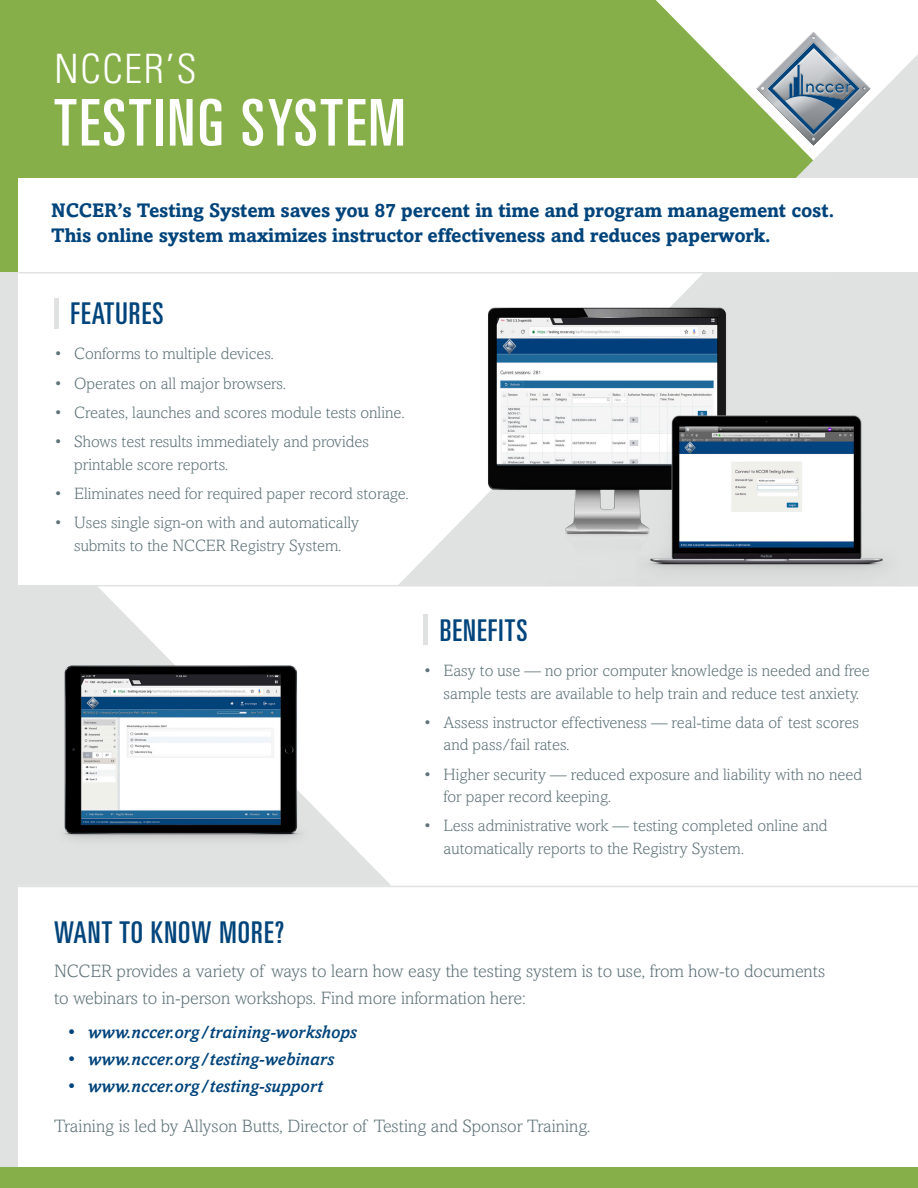
<style>
.page{position:relative;width:918px;height:1188px;background:#fff}
.page>*{position:absolute;margin:0;border:0;box-sizing:border-box;transform-origin:0 0}
.t1{font:ultra-condensed 64.5px "Univers LT Std";letter-spacing:.04em;color:#fff}
.t2{font:300 condensed 40.5px "Univers LT Std";letter-spacing:.04em;color:#fff}
.t3{font:ultra-condensed 30px "Univers LT Std";letter-spacing:.04em;color:#00447b}
.t4{font:700 19.5px/25.5px "Amasis MT Std";letter-spacing:-.01em;color:#00447b}
.t5{font:300 18px/27px "Amasis MT Std";color:#5f7379}
.t6{font:italic 500 18px "Amasis MT Std";color:#00447b}
.t7{font:300 16.5px/22.5px "Amasis MT Std";color:#5f7379}
</style>
<div class="page">
<div style="left:0;top:0;width:709px;height:272px;background:#86af4a"></div>
<svg style="left:700px;top:54px;width:218px;height:125px"></svg>
<div style="left:18px;top:179px;width:900px;height:1009px;background:#fff"></div>
<svg style="left:397px;top:273px;width:521px;height:312px"></svg>
<img style="left:752px;top:54px;width:122px;height:95px">
<svg style="left:757px;top:32px;width:113px;height:114px"></svg>
<hr style="left:18px;top:272px;width:900px;height:1px;background:#e0e2e1">
<hr style="left:17px;top:585px;width:901px;height:1px;background:#e0e2e1">
<hr style="left:0;top:886px;width:918px;height:1px;background:#e0e2e1">
<div style="left:54px;top:298px;width:5px;height:31px;background:#e0e2e1"></div>
<div style="left:423px;top:614px;width:5px;height:31px;background:#e0e2e1"></div>
<div style="left:0;top:1168px;width:918px;height:20px;background:#86af4a"></div>
<img style="left:445px;top:298px;width:464px;height:287px">
<svg style="left:0;top:585px;width:392px;height:301px"></svg>
<img style="left:0;top:666px;width:325px;height:191px">
<p class="t2" style="left:54px;top:45px;width:144px">NCCER’S</p>
<p class="t1" style="left:54px;top:86px;width:353px">TESTING SYSTEM</p>
<p class="t4" style="left:51px;top:197px;width:785px">NCCER’s Testing System saves you 87 percent in time and program management cost.<br>This online system maximizes instructor effectiveness and reduces paperwork.</p>
<p class="t3" style="left:70px;top:297px;width:95px">FEATURES</p>
<p class="t7" style="left:54px;top:343px;width:222px">• Conforms to multiple devices.</p>
<p class="t7" style="left:54px;top:372px;width:234px">• Operates on all major browsers.</p>
<p class="t7" style="left:54px;top:401px;width:352px">• Creates, launches and scores module tests online.</p>
<p class="t7" style="left:74px;top:430px;width:296px;text-indent:-20px">• Shows test results immediately and provides printable score reports.</p>
<p class="t7" style="left:54px;top:482px;width:357px">• Eliminates need for required paper record storage.</p>
<p class="t7" style="left:54px;top:511px;width:307px;text-align:center">• Uses single sign-on with and automatically submits to the NCCER Registry System.</p>
<p class="t3" style="left:440px;top:613px;width:89px">BENEFITS</p>
<p class="t7" style="left:423px;top:659px;width:448px;text-align:center">• Easy to use — no prior computer knowledge is needed and free sample tests are available to help train and reduce test anxiety.</p>
<p class="t7" style="left:444px;top:711px;width:417px;text-indent:-20px">• Assess instructor effectiveness — real-time data of test scores and pass/fail rates.</p>
<p class="t7" style="left:444px;top:763px;width:420px;text-indent:-20px">• Higher security — reduced exposure and liability with no need for paper record keeping.</p>
<p class="t7" style="left:444px;top:815px;width:385px;text-indent:-20px">• Less administrative work — testing completed online and automatically reports to the Registry System.</p>
<p class="t3" style="left:54px;top:915px;width:232px">WANT TO KNOW MORE?</p>
<p class="t5" style="left:54px;top:957px;width:773px">NCCER provides a variety of ways to learn how easy the testing system is to use, from how-to documents to webinars to in-person workshops. Find more information here:</p>
<p class="t6" style="left:68px;top:1021px;width:291px">• www.nccer.org/training-workshops</p>
<p class="t6" style="left:68px;top:1048px;width:268px">• www.nccer.org/testing-webinars</p>
<p class="t6" style="left:68px;top:1075px;width:257px">• www.nccer.org/testing-support</p>
<p class="t5" style="left:54px;top:1112px;width:538px">Training is led by Allyson Butts, Director of Testing and Sponsor Training.</p>
</div>
